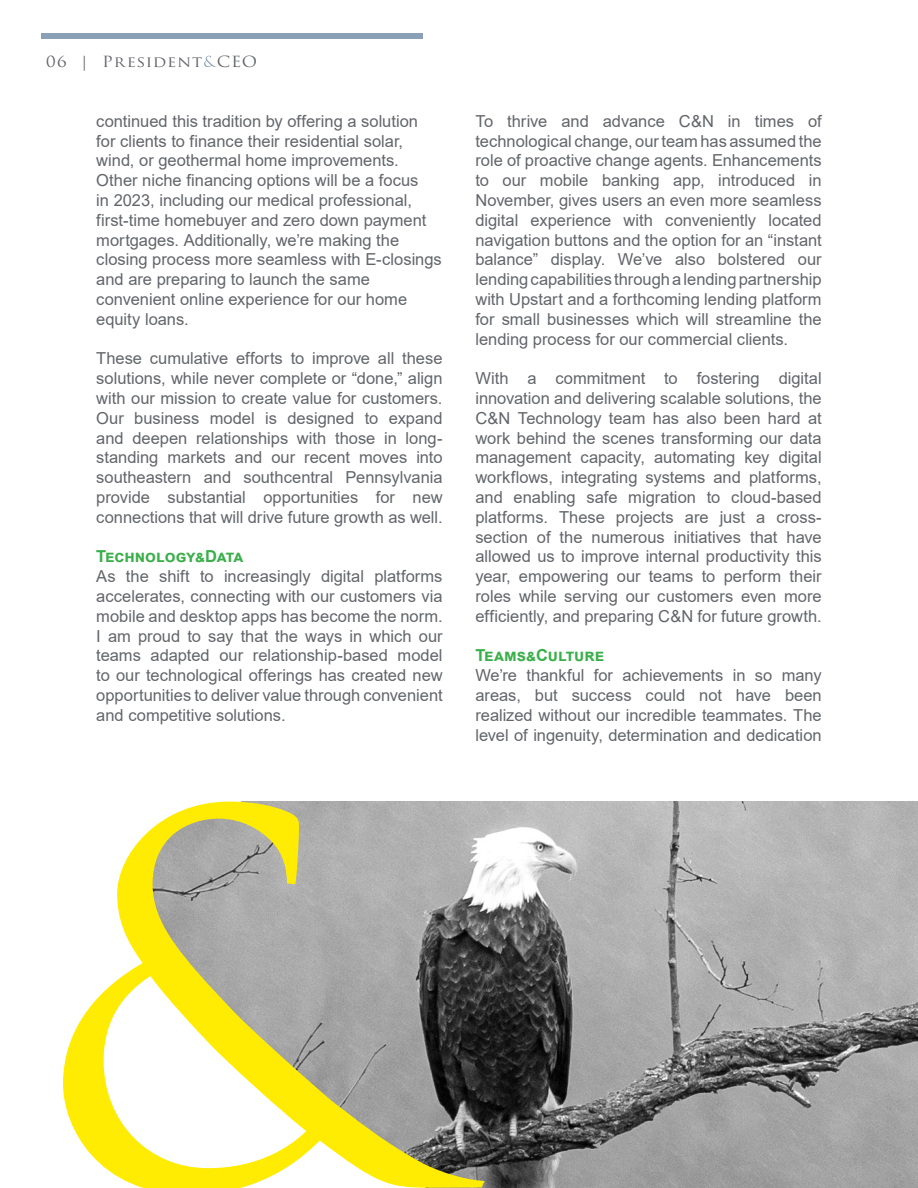
<style>
.page{position:relative;width:918px;height:1188px;background:#fff}
.page>*{position:absolute;margin:0;border:0;box-sizing:border-box;transform-origin:0 0}
.t1{font:16.5px/19.8px "Arial";color:#62656a;text-align:justify}
.t2{font:700 16.5px "Arial";color:#39af49}
.t3{font:15px "Trajan Pro";letter-spacing:.045em;color:#62656a;scale:1.12 1}
</style>
<div class="page">
<div style="left:42px;top:33px;width:381px;height:6px;background:#8aa0b7"></div>
<svg style="left:204px;top:56px;width:12px;height:11px"></svg>
<img style="left:485px;top:802px;width:433px;height:386px">
<svg style="left:63px;top:802px;width:422px;height:386px"></svg>
<p class="t3" style="left:46px;top:52px;width:190px">06 | President CEO</p>
<p class="t1" style="left:96px;top:111px;width:347px;text-align:left">continued this tradition by offering a solution<br>for clients to finance their residential solar, wind, or geothermal home improvements.<br>Other niche financing options will be a focus<br>in 2023, including our medical professional, first-time homebuyer and zero down payment mortgages. Additionally, we’re making the closing process more seamless with E-closings and are preparing to launch the same convenient online experience for our home equity loans.</p>
<p class="t1" style="left:96px;top:349px;width:348px">These cumulative efforts to improve all these solutions, while never complete or “done,” align with our mission to create value for customers.<br>Our business model is designed to expand and deepen relationships with those in long&shy;standing markets and our recent moves into southeastern and southcentral Pennsylvania provide substantial opportunities for new connections that will drive future growth as well.</p>
<p class="t2" style="left:96px;top:545px;width:148px">Technology&amp;Data</p>
<p class="t1" style="left:96px;top:566px;width:348px">As the shift to increasingly digital platforms accelerates, connecting with our customers via mobile and desktop apps has become the norm.<br>I am proud to say that the ways in which our teams adapted our relationship-based model to our technological offerings has created new opportunities to deliver value through convenient and competitive solutions.</p>
<p class="t1" style="left:475px;top:111px;width:348px">To thrive and advance C&amp;N in times of technological change, our team has assumed the role of proactive change agents. Enhancements to our mobile banking app, introduced in November, gives users an even more seamless digital experience with conveniently located navigation buttons and the option for an “instant balance” display. We’ve also bolstered our lending capabilities through a lending partnership with Upstart and a forthcoming lending platform for small businesses which will streamline the lending process for our commercial clients.</p>
<p class="t1" style="left:475px;top:368px;width:348px">With a commitment to fostering digital innovation and delivering scalable solutions, the C&amp;N Technology team has also been hard at work behind the scenes transforming our data management capacity, automating key digital workflows, integrating systems and platforms, and enabling safe migration to cloud-based platforms. These projects are just a cross&shy;section of the numerous initiatives that have allowed us to improve internal productivity this year, empowering our teams to perform their roles while serving our customers even more efficiently, and preparing C&amp;N for future growth.</p>
<p class="t2" style="left:475px;top:644px;width:130px">Teams&amp;Culture</p>
<p class="t1" style="left:475px;top:665px;width:348px">We’re thankful for achievements in so many areas, but success could not have been realized without our incredible teammates. The level of ingenuity, determination and dedication</p>
</div>
